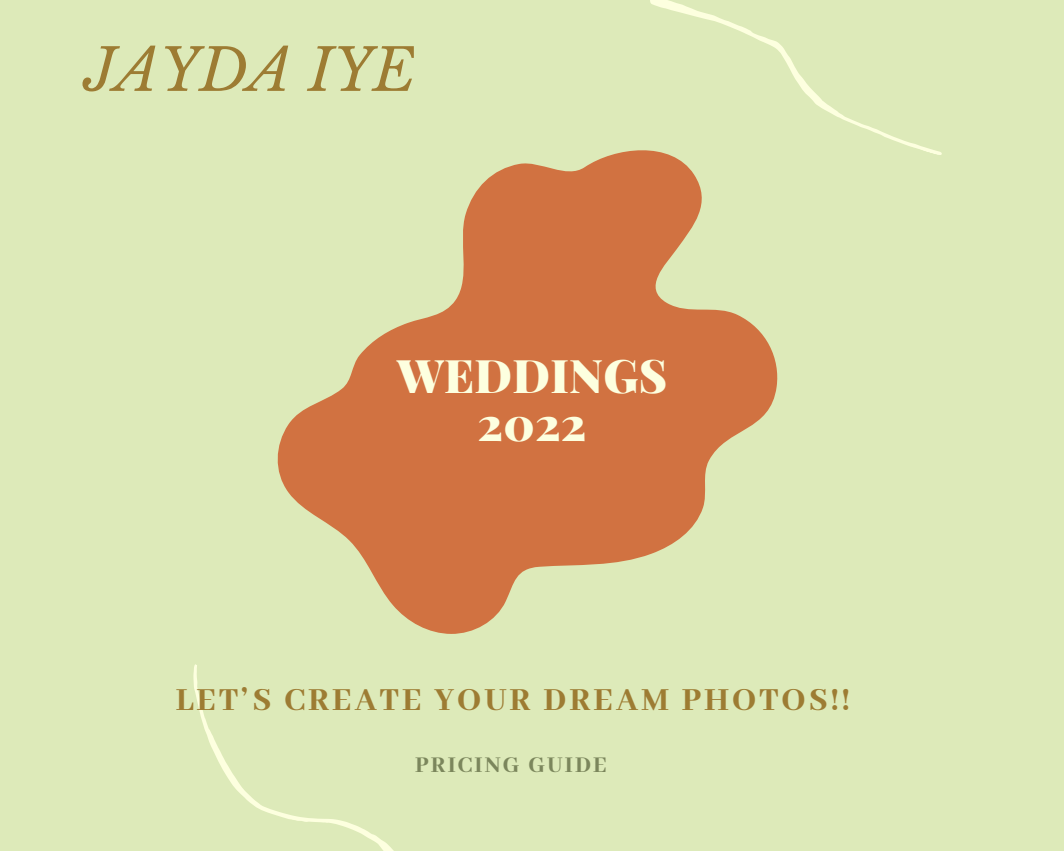
<style>
.page{position:relative;width:1064px;height:851px;background:#fff}
.page>*{position:absolute;margin:0;border:0;box-sizing:border-box;transform-origin:0 0}
.t1{font:italic 58.05px "Libre Baskerville";color:#9d7c33}
.t2{font:900 46.35px/48px "Playfair Display";letter-spacing:.005em;color:#fdffdf;text-align:center}
.t3{font:800 34.95px "Abhaya Libre";letter-spacing:.09em;color:#9d7c33}
.t4{font:800 24.45px "Abhaya Libre";letter-spacing:.09em;color:#7b865c}
</style>
<div class="page">
<div style="left:0;top:0;width:1063px;height:850px;background:#ddeab9"></div>
<svg style="left:650px;top:0;width:292px;height:155px"></svg>
<svg style="left:193px;top:664px;width:200px;height:186px"></svg>
<svg style="left:277px;top:140px;width:503px;height:494px;fill:#d17241"></svg>
<p class="t1" style="left:84px;top:35px;width:333px">JAYDA IYE</p>
<p class="t2" style="left:397px;top:350px;width:271px">WEDDINGS<br>2022</p>
<p class="t3" style="left:176px;top:680px;width:675px">LET’S CREATE YOUR DREAM PHOTOS!!</p>
<p class="t4" style="left:415px;top:751px;width:193px">PRICING GUIDE</p>
</div>
